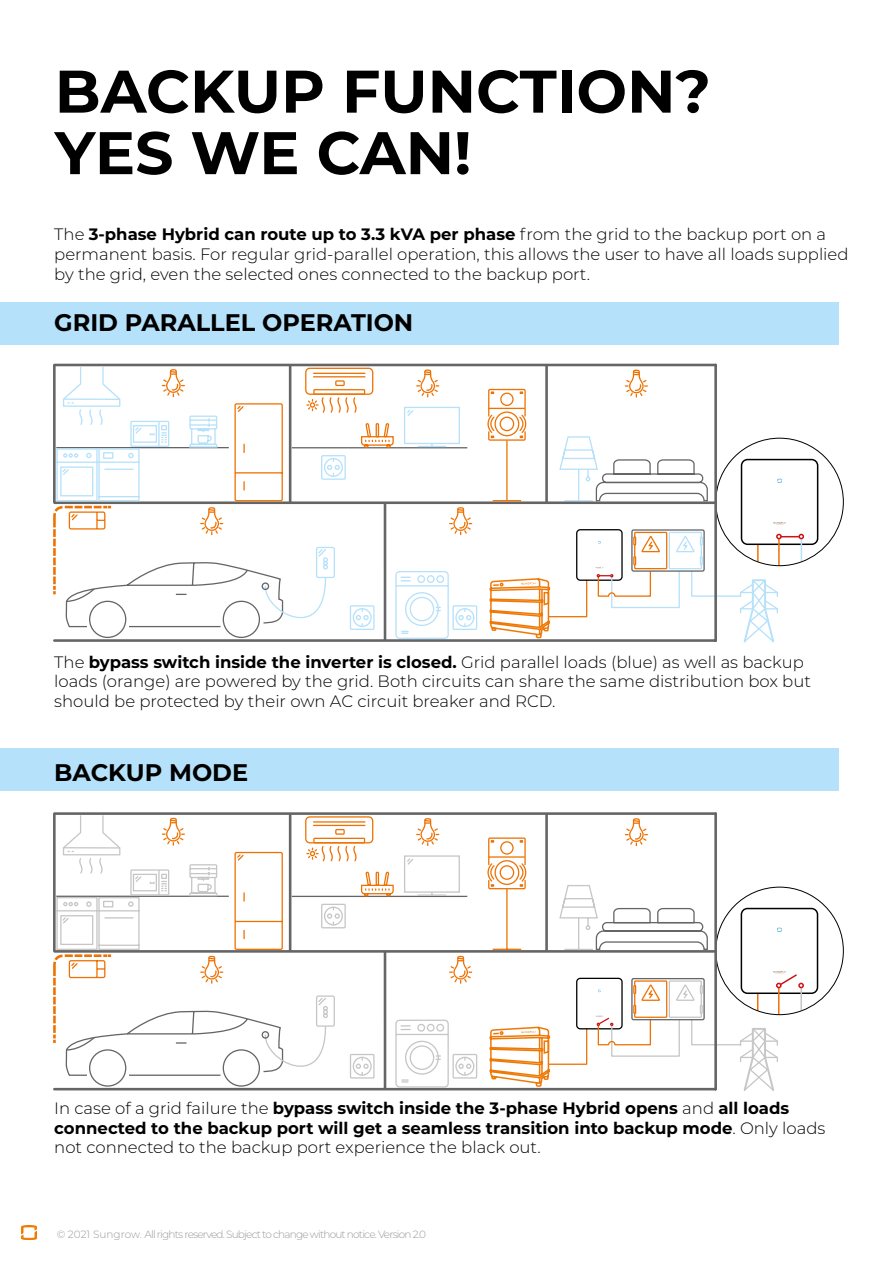
<style>
.page{position:relative;width:893px;height:1263px;background:#fff}
.page>*{position:absolute;margin:0;border:0;box-sizing:border-box;transform-origin:0 0}
.t1{font:700 60px/61.5px "Montserrat";color:#000}
.t2{font:700 24px "Montserrat";color:#000}
.t3{font:300 16.5px/19.8px "Montserrat";color:#000}
.t4{font:700 16.5px/19.8px "Montserrat";color:#000}
.t5{font:300 10.5px "Montserrat";letter-spacing:-.075em;color:#9c9a9b}
.s1{font-weight:700}
.s2{font-weight:300}
.s3{color:#9a999a}
</style>
<div class="page">
<img style="left:22px;top:1225px;width:15px;height:14px">
<div style="left:0;top:749px;width:838px;height:42px;background:#b5e1fa"></div>
<div style="left:0;top:302px;width:838px;height:43px;background:#b5e1fa"></div>
<hr style="left:714px;top:365px;width:3px;height:275px;background:#656565">
<hr style="left:53px;top:365px;width:3px;height:138px;background:#656565">
<hr style="left:54px;top:364px;width:662px;height:2px;background:#656565">
<svg style="left:53px;top:366px;width:791px;height:277px"></svg>
<hr style="left:54px;top:812px;width:662px;height:3px;background:#656565">
<svg style="left:53px;top:814px;width:791px;height:277px"></svg>
<h1 class="t1" style="left:55px;top:58px;width:658px">BACKUP FUNCTION?<br>YES WE CAN!</h1>
<p class="t3" style="left:54px;top:224px;width:796px">The <span class="s1">3-phase Hybrid can route up to 3.3 kVA per phase</span> from the grid to the backup port on a permanent basis. For regular grid-parallel operation, this allows the user to have all loads supplied by the grid, even the selected ones connected to the backup port.</p>
<h2 class="t2" style="left:54px;top:306px;width:361px">GRID PARALLEL OPERATION</h2>
<p class="t3" style="left:54px;top:651px;width:758px">The <span class="s1">bypass switch inside the inverter is closed.</span> Grid parallel loads (blue) as well as backup loads (orange) are powered by the grid. Both circuits can share the same distribution box but should be protected by their own AC circuit breaker and RCD.</p>
<h2 class="t2" style="left:54px;top:755px;width:195px">BACKUP MODE</h2>
<p class="t4" style="left:54px;top:1097px;width:773px"><span class="s2">In case of a grid failure the</span> bypass switch inside the 3-phase Hybrid opens <span class="s2">and</span> all loads connected to the backup port will get a seamless transition into backup mode<span class="s2">. Only loads not connected to the backup port experience the black out.</span></p>
<p class="t5" style="left:57px;top:1227px;width:371px"><span class="s3">© 2021 Sungrow.</span> All rights reserved. Subject to change without notice. <span class="s3">Version 2.0</span></p>
</div>
